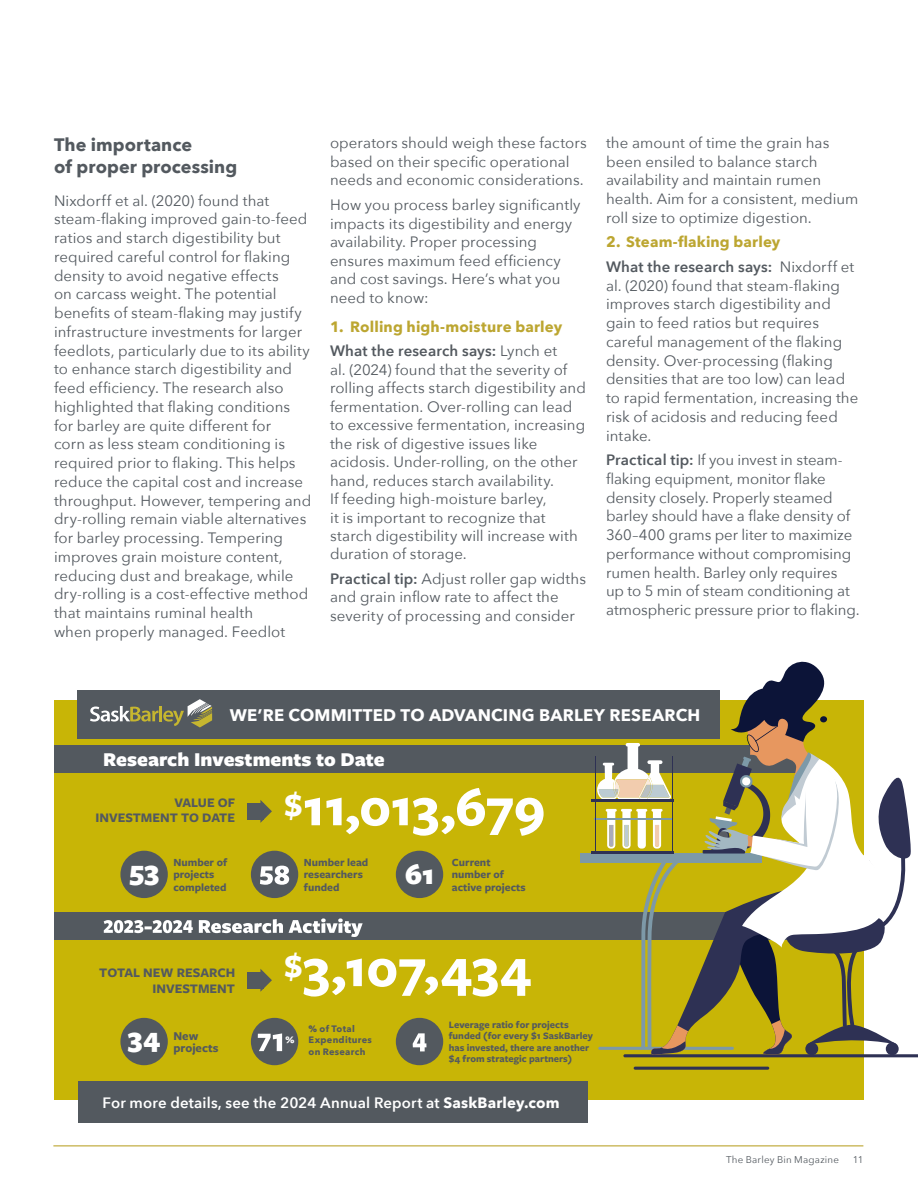
<style>
.page{position:relative;width:918px;height:1188px;background:#fff}
.page>*{position:absolute;margin:0;border:0;box-sizing:border-box;transform-origin:0 0}
.t1{font:700 55.8px "Freight Sans Pro";color:#fff}
.t2{font:900 29.25px "Freight Sans Pro";color:#fff}
.t3{font:900 20.4px "Freight Sans Pro";color:#fff}
.t4{font:700 18px/22.5px "Avenir Next";letter-spacing:.005em;color:#53595f}
.t5{font:700 16.8px "Avenir Next";letter-spacing:.01em;color:#fff}
.t6{font:15px/18.8px "Avenir Next";letter-spacing:.005em;color:#53595f}
.t7{font:700 15px/24.3px "Avenir Next";letter-spacing:.01em;color:#bca631}
.t8{font:600 15px "Avenir Next";letter-spacing:.01em;color:#fff}
.t9{font:700 13.65px/14.7px "Freight Sans Pro";color:#53595f;text-align:right}
.t10{font:700 12.45px "Freight Sans Pro";color:#53595f}
.t11{font:700 11.25px/12.5px "Freight Sans Pro";color:#53595f}
.t12{font:700 10.2px/11.2px "Freight Sans Pro";color:#53595f}
.t13{font:900 10.2px "Freight Sans Pro";color:#fff}
.t14{font:9.75px "Avenir Next";letter-spacing:.02em;color:#53595f}
.t15{font:700 9.3px/11.4px "Avenir Next";letter-spacing:.03em;color:#53595f}
.s1{font-weight:600;color:#53595f}
.s2{font-weight:400;color:#53595f}
.s3{font-weight:600}
.s4{font-weight:800}
.s5{font-weight:700}
</style>
<div class="page">
<hr style="left:53px;top:1145px;width:810px;height:1px;background:#bca631">
<div style="left:54px;top:700px;width:810px;height:399px;background:#c8b506"></div>
<div style="left:54px;top:745px;width:749px;height:28px;background:#53595f"></div>
<div style="left:54px;top:912px;width:810px;height:28px;background:#53595f"></div>
<div style="left:120px;top:1018px;width:48px;height:47px;background:#53595f;border-radius:50%"></div>
<div style="left:120px;top:851px;width:48px;height:47px;background:#53595f;border-radius:50%"></div>
<div style="left:396px;top:851px;width:47px;height:47px;background:#53595f;border-radius:50%"></div>
<div style="left:251px;top:1018px;width:47px;height:47px;background:#53595f;border-radius:50%"></div>
<svg style="left:258px;top:1033px;width:24px;height:18px"></svg>
<div style="left:251px;top:851px;width:47px;height:47px;background:#53595f;border-radius:50%"></div>
<svg style="left:260px;top:866px;width:29px;height:19px"></svg>
<div style="left:396px;top:1018px;width:47px;height:47px;background:#53595f;border-radius:50%"></div>
<svg style="left:413px;top:1033px;width:13px;height:18px"></svg>
<div style="left:580px;top:853px;width:182px;height:10px;background:#7d99a8"></div>
<hr style="left:634px;top:1067px;width:135px;height:3px;background:#2e3154;border-radius:2px">
<svg style="left:597px;top:662px;width:321px;height:395px"></svg>
<hr style="left:592px;top:851px;width:82px;height:3px;background:#2e3154">
<hr style="left:591px;top:799px;width:83px;height:2px;background:#2e3154">
<hr style="left:594px;top:818px;width:78px;height:2px;background:#7d99a8">
<hr style="left:672px;top:757px;width:1px;height:95px;background:#2e3154">
<hr style="left:595px;top:757px;width:1px;height:95px;background:#2e3154">
<svg style="left:104px;top:918px;width:259px;height:19px"></svg>
<div style="left:247px;top:803px;width:17px;height:16px;background:#53595f"></div>
<svg style="left:260px;top:800px;width:12px;height:23px"></svg>
<div style="left:247px;top:972px;width:17px;height:16px;background:#53595f"></div>
<svg style="left:260px;top:969px;width:12px;height:23px"></svg>
<div style="left:78px;top:690px;width:642px;height:49px;background:#53595f"></div>
<div style="left:78px;top:1081px;width:510px;height:41px;background:#53595f"></div>
<svg style="left:90px;top:699px;width:122px;height:29px"></svg>
<p class="t4" style="left:54px;top:133px;width:185px">The importance<br>of proper processing</p>
<p class="t6" style="left:54px;top:190px;width:259px">Nixdorff et al. (2020) found that steam-flaking improved gain-to-feed ratios and starch digestibility but required careful control for flaking density to avoid negative effects<br>on carcass weight. The potential benefits of steam-flaking may justify infrastructure investments for larger feedlots, particularly due to its ability to enhance starch digestibility and feed efficiency. The research also highlighted that flaking conditions for barley are quite different for<br>corn as less steam conditioning is required prior to flaking. This helps reduce the capital cost and increase throughput. However, tempering and dry-rolling remain viable alternatives for barley processing. Tempering improves grain moisture content, reducing dust and breakage, while dry-rolling is a cost-effective method that maintains ruminal health<br>when properly managed. Feedlot</p>
<p class="t6" style="left:330px;top:133px;width:258px">operators should weigh these factors based on their specific operational needs and economic considerations.</p>
<p class="t6" style="left:330px;top:195px;width:252px">How you process barley significantly impacts its digestibility and energy availability. Proper processing ensures maximum feed efficiency and cost savings. Here’s what you need to know:</p>
<p class="t7" style="left:330px;top:315px;width:234px">1. Rolling high-moisture barley<br><span class="s1">What the research says:</span> <span class="s2">Lynch et</span></p>
<p class="t6" style="left:330px;top:360px;width:257px">al. (2024) found that the severity of rolling affects starch digestibility and fermentation. Over-rolling can lead to excessive fermentation, increasing the risk of digestive issues like acidosis. Under-rolling, on the other hand, reduces starch availability.<br>If feeding high-moisture barley,<br>it is important to recognize that starch digestibility will increase with duration of storage.</p>
<p class="t6" style="left:330px;top:569px;width:258px"><span class="s3">Practical tip:</span> Adjust roller gap widths and grain inflow rate to affect the severity of processing and consider</p>
<p class="t6" style="left:606px;top:133px;width:254px">the amount of time the grain has been ensiled to balance starch availability and maintain rumen health. Aim for a consistent, medium roll size to optimize digestion.</p>
<p class="t7" style="left:606px;top:230px;width:250px">2. Steam-flaking barley<br><span class="s1">What the research says:</span> <span class="s2">Nixdorff et</span></p>
<p class="t6" style="left:606px;top:275px;width:254px">al. (2020) found that steam-flaking improves starch digestibility and gain to feed ratios but requires careful management of the flaking density. Over-processing (flaking densities that are too low) can lead to rapid fermentation, increasing the risk of acidosis and reducing feed intake.</p>
<p class="t6" style="left:606px;top:450px;width:255px"><span class="s3">Practical tip:</span> If you invest in steam&shy;flaking equipment, monitor flake density closely. Properly steamed barley should have a flake density of 360–400 grams per liter to maximize performance without compromising rumen health. Barley only requires<br>up to 5 min of steam conditioning at atmospheric pressure prior to flaking.</p>
<p class="t5" style="left:230px;top:701px;width:472px">WE’RE COMMITTED TO ADVANCING BARLEY RESEARCH</p>
<h3 class="t3" style="left:103px;top:745px;width:283px">Research Investments to Date</h3>
<p class="t9" style="left:95px;top:795px;width:141px">VALUE OF<br>INVESTMENT TO DATE</p>
<h1 class="t1" style="left:284px;top:769px;width:263px"><sup>$</sup>11,013,679</h1>
<p class="t11" style="left:173px;top:855px;width:55px">Number of projects completed</p>
<p class="t11" style="left:304px;top:855px;width:66px">Number lead researchers funded</p>
<h2 class="t2" style="left:129px;top:850px;width:32px">53</h2>
<p class="t11" style="left:452px;top:855px;width:54px">Current number of</p>
<h2 class="t2" style="left:405px;top:854px;width:31px">61</h2>
<p class="t11" style="left:452px;top:880px;width:75px">active projects</p>
<p class="t9" style="left:99px;top:964px;width:137px;line-height:16.4px">TOTAL NEW RESARCH<br>INVESTMENT</p>
<p class="t10" style="left:173px;top:1027px;width:27px">New</p>
<h2 class="t2" style="left:128px;top:1017px;width:34px">34</h2>
<p class="t10" style="left:173px;top:1039px;width:47px">projects</p>
<h1 class="t1" style="left:284px;top:930px;width:249px"><sup>$</sup>3,107,434</h1>
<p class="t13" style="left:285px;top:1033px;width:10px">%</p>
<p class="t15" style="left:309px;top:1023px;width:65px"><span class="s4">%</span> of Total<br>Expenditures on Research</p>
<p class="t12" style="left:449px;top:1019px;width:146px">Leverage ratio for projects funded (for every $1 SaskBarley has invested, there are another $4 from strategic partners)</p>
<p class="t8" style="left:102px;top:1090px;width:459px">For more details, see the 2024 Annual Report at <span class="s5">SaskBarley.com</span></p>
<p class="t14" style="left:726px;top:1152px;width:114px">The Barley Bin Magazine</p>
<p class="t14" style="left:853px;top:1152px;width:12px">11</p>
</div>
